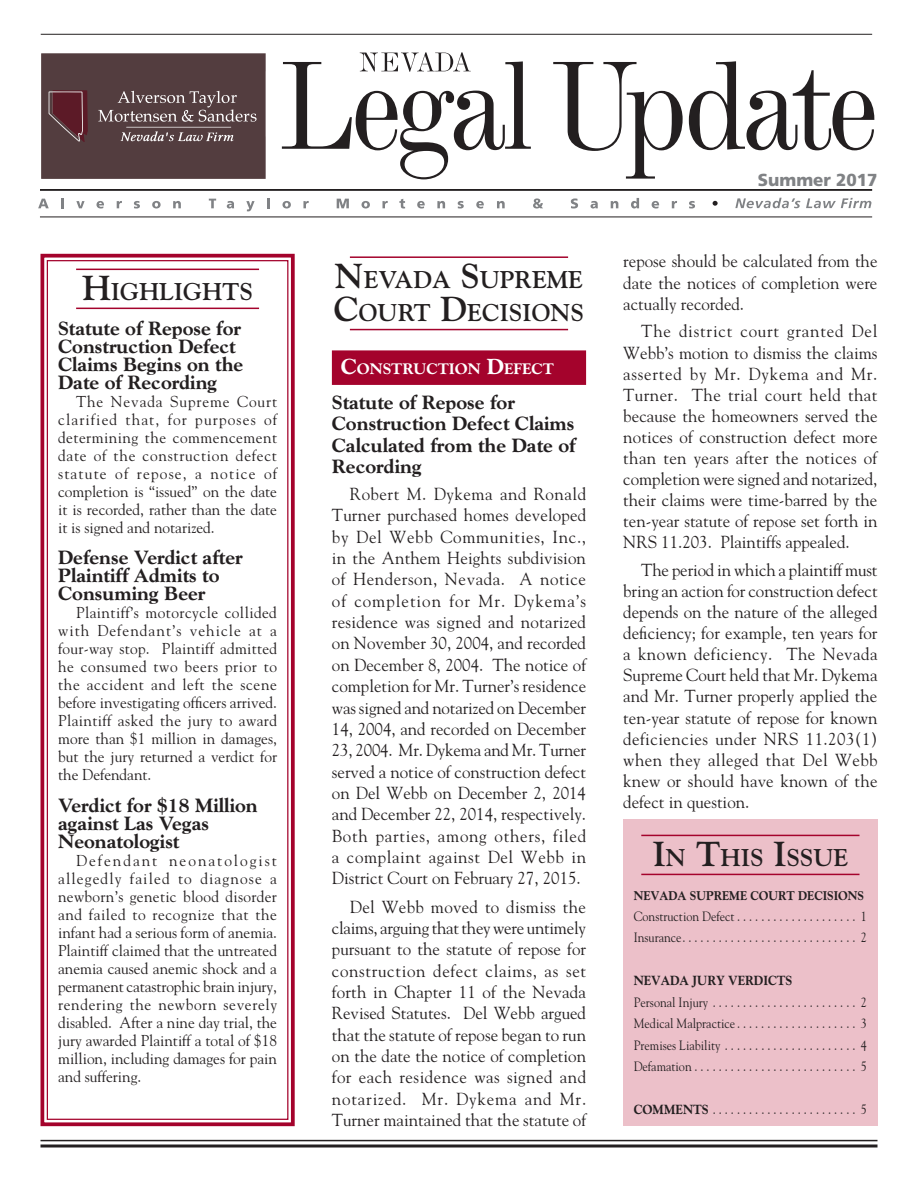
<style>
.page{position:relative;width:918px;height:1188px;background:#fff}
.page>*{position:absolute;margin:0;border:0;box-sizing:border-box;transform-origin:0 0}
.t1{font:700 24.15px/33.3px "Goudy";color:#231f20}
.Highlight_Subhead{font:800 19.5px/18px "Goudy";color:#231f20}
.Subhead{font:800 19.5px/21.3px "Goudy";color:#231f20}
.Body{font:17.4px/21.3px "Goudy";color:#231f20;text-align:justify}
.Body-2{font:900 17.4px "Frutiger";color:#808285}
.Body-3{font:15.75px/18px "Goudy";color:#231f20;text-align:justify}
.inline{font:800 15.45px "Goudy";color:#fff}
.Subhead-2{font:13.5px "Goudy";color:#231f20;scale:.9 1}
.Subhead-3{font:800 13.5px "Goudy";color:#231f20;scale:.9 1}
.Subhead-4{font:800 12.9px "Goudy";color:#231f20;scale:.9 1}
.s1{font-size:34.5px}
.s2{font-size:22.2px}
.s3{font-weight:800}
</style>
<div class="page">
<svg style="left:40px;top:253px;width:255px;height:874px"></svg>
<div style="left:47px;top:260px;width:241px;height:860px;border:1px solid #a4032c"></div>
<hr style="left:76px;top:269px;width:183px;height:1px;background:#a4032c">
<hr style="left:76px;top:308px;width:183px;height:1px;background:#a4032c">
<div style="left:623px;top:819px;width:255px;height:306px;background:#ecc0c9"></div>
<hr style="left:641px;top:835px;width:219px;height:1px;background:#a4032c">
<hr style="left:641px;top:874px;width:219px;height:1px;background:#a4032c">
<hr style="left:350px;top:256px;width:218px;height:2px;background:#a4032c">
<hr style="left:350px;top:329px;width:218px;height:1px;background:#a4032c">
<div style="left:332px;top:350px;width:254px;height:35px;background:#a4032c"></div>
<svg style="left:40px;top:1144px;width:838px;height:4px;background:#595657"></svg>
<hr style="left:40px;top:1140px;width:838px;height:1px;background:#231f20">
<hr style="left:41px;top:34px;width:831px;height:1px;background:#231f20">
<hr style="left:40px;top:217px;width:832px;height:1px;background:#231f20">
<hr style="left:40px;top:189px;width:832px;height:2px;background:#231f20">
<svg style="left:553px;top:62px;width:130px;height:117px"></svg>
<svg style="left:689px;top:61px;width:185px;height:89px"></svg>
<svg style="left:282px;top:52px;width:249px;height:127px"></svg>
<svg style="left:713px;top:201px;width:5px;height:5px"></svg>
<svg style="left:735px;top:198px;width:65px;height:10px"></svg>
<svg style="left:806px;top:198px;width:65px;height:10px"></svg>
<svg style="left:38px;top:199px;width:11px;height:9px"></svg>
<svg style="left:61px;top:198px;width:3px;height:10px"></svg>
<svg style="left:76px;top:201px;width:9px;height:7px"></svg>
<svg style="left:97px;top:201px;width:7px;height:8px"></svg>
<svg style="left:117px;top:201px;width:5px;height:7px"></svg>
<svg style="left:134px;top:201px;width:6px;height:8px"></svg>
<svg style="left:152px;top:201px;width:9px;height:8px"></svg>
<svg style="left:173px;top:201px;width:8px;height:7px"></svg>
<svg style="left:209px;top:199px;width:7px;height:9px"></svg>
<svg style="left:227px;top:201px;width:7px;height:8px"></svg>
<svg style="left:246px;top:201px;width:9px;height:10px"></svg>
<svg style="left:267px;top:198px;width:3px;height:10px"></svg>
<svg style="left:282px;top:201px;width:9px;height:8px"></svg>
<svg style="left:303px;top:201px;width:6px;height:7px"></svg>
<svg style="left:337px;top:199px;width:12px;height:9px"></svg>
<svg style="left:362px;top:201px;width:8px;height:8px"></svg>
<svg style="left:382px;top:201px;width:6px;height:7px"></svg>
<svg style="left:399px;top:199px;width:6px;height:10px"></svg>
<svg style="left:417px;top:201px;width:8px;height:8px"></svg>
<svg style="left:476px;top:201px;width:8px;height:8px"></svg>
<svg style="left:437px;top:201px;width:8px;height:7px"></svg>
<svg style="left:458px;top:201px;width:6px;height:8px"></svg>
<svg style="left:497px;top:201px;width:8px;height:7px"></svg>
<svg style="left:533px;top:198px;width:10px;height:11px"></svg>
<svg style="left:571px;top:198px;width:7px;height:11px"></svg>
<svg style="left:591px;top:201px;width:7px;height:8px"></svg>
<svg style="left:611px;top:201px;width:7px;height:7px"></svg>
<svg style="left:631px;top:198px;width:8px;height:11px"></svg>
<svg style="left:652px;top:201px;width:7px;height:8px"></svg>
<svg style="left:672px;top:201px;width:5px;height:7px"></svg>
<svg style="left:689px;top:201px;width:6px;height:8px"></svg>
<svg style="left:41px;top:53px;width:225px;height:126px;background:#5b4447"></svg>
<p class="t1" style="left:82px;top:275px;width:172px"><span class="s1">H</span>IGHLIGHTS</p>
<p class="Highlight_Subhead" style="left:58px;top:319px;width:187px">Statute of Repose for<br>Construction Defect<br>Claims Begins on the<br>Date of Recording</p>
<p class="Body-3" style="left:58px;top:392px;width:221px;text-indent:18px">The Nevada Supreme Court clarified that, for purposes of determining the commencement date of the construction defect statute of repose, a notice of completion is “issued” on the date it is recorded, rather than the date it is signed and notarized.</p>
<p class="Highlight_Subhead" style="left:58px;top:549px;width:186px">Defense Verdict after<br>Plaintiff Admits to<br>Consuming Beer</p>
<p class="Body-3" style="left:58px;top:603px;width:221px;text-indent:18px">Plaintiff’s motorcycle collided with Defendant’s vehicle at a four-way stop. Plaintiff admitted he consumed two beers prior to the accident and left the scene before investigating officers arrived.<br>Plaintiff asked the jury to award more than $1 million in damages, but the jury returned a verdict for the Defendant.</p>
<p class="Highlight_Subhead" style="left:58px;top:796px;width:201px">Verdict for $18 Million against Las Vegas<br>Neonatologist</p>
<p class="Body-3" style="left:58px;top:851px;width:221px;text-indent:18px">Defendant neonatologist allegedly failed to diagnose a newborn’s genetic blood disorder and failed to recognize that the infant had a serious form of anemia.<br>Plaintiff claimed that the untreated anemia caused anemic shock and a permanent catastrophic brain injury, rendering the newborn severely disabled. After a nine day trial, the jury awarded Plaintiff a total of $18 million, including damages for pain and suffering.</p>
<p class="t1" style="left:334px;top:263px;width:252px"><span class="s1">N</span>EVADA <span class="s1">S</span>UPREME<br><span class="s1">C</span>OURT <span class="s1">D</span>ECISIONS</p>
<p class="inline" style="left:341px;top:360px;width:215px"><span class="s2">C</span>ONSTRUCTION <span class="s2">D</span>EFECT</p>
<p class="Subhead" style="left:332px;top:392px;width:245px">Statute of Repose for<br>Construction Defect Claims<br>Calculated from the Date of<br>Recording</p>
<p class="Body" style="left:332px;top:483px;width:256px;text-indent:18px">Robert M. Dykema and Ronald Turner purchased homes developed by Del Webb Communities, Inc., in the Anthem Heights subdivision of Henderson, Nevada. A notice of completion for Mr. Dykema’s residence was signed and notarized on November 30, 2004, and recorded on December 8, 2004. The notice of completion for Mr. Turner’s residence was signed and notarized on December 14, 2004, and recorded on December 23, 2004. Mr. Dykema and Mr. Turner served a notice of construction defect on Del Webb on December 2, 2014 and December 22, 2014, respectively.<br>Both parties, among others, filed a complaint against Del Webb in District Court on February 27, 2015.</p>
<p class="Body" style="left:332px;top:895px;width:256px;text-indent:18px">Del Webb moved to dismiss the claims, arguing that they were untimely pursuant to the statute of repose for construction defect claims, as set forth in Chapter 11 of the Nevada Revised Statutes. Del Webb argued that the statute of repose began to run on the date the notice of completion for each residence was signed and notarized. Mr. Dykema and Mr.<br>Turner maintained that the statute of</p>
<p class="Body-2" style="left:758px;top:169px;width:121px">Summer 2017</p>
<p class="Body" style="left:623px;top:250px;width:256px">repose should be calculated from the date the notices of completion were actually recorded.</p>
<p class="Body" style="left:623px;top:320px;width:256px;text-indent:18px">The district court granted Del Webb’s motion to dismiss the claims asserted by Mr. Dykema and Mr.<br>Turner. The trial court held that because the homeowners served the notices of construction defect more than ten years after the notices of completion were signed and notarized, their claims were time-barred by the ten-year statute of repose set forth in NRS 11.203. Plaintiffs appealed.</p>
<p class="Body" style="left:623px;top:559px;width:256px;text-indent:18px">The period in which a plaintiff must bring an action for construction defect depends on the nature of the alleged deficiency; for example, ten years for a known deficiency. The Nevada Supreme Court held that Mr. Dykema and Mr. Turner properly applied the ten-year statute of repose for known deficiencies under NRS 11.203(1) when they alleged that Del Webb knew or should have known of the defect in question.</p>
<p class="t1" style="left:653px;top:841px;width:197px"><span class="s1">I</span>N <span class="s1">T</span>HIS <span class="s1">I</span>SSUE</p>
<p class="Subhead-4" style="left:634px;top:888px;width:257px">NEVADA SUPREME COURT DECISIONS</p>
<p class="Subhead-2" style="left:634px;top:908px;width:117px">Construction Defect.....................</p>
<p class="Subhead-2" style="left:861px;top:908px;width:8px">1</p>
<p class="Subhead-2" style="left:634px;top:929px;width:58px">Insurance..............................</p>
<p class="Subhead-2" style="left:861px;top:929px;width:8px">2</p>
<p class="Subhead-3" style="left:634px;top:973px;width:178px">NEVADA JURY VERDICTS</p>
<p class="Subhead-2" style="left:634px;top:994px;width:89px">Personal Injury.........................</p>
<p class="Subhead-2" style="left:861px;top:994px;width:8px">2</p>
<p class="Subhead-2" style="left:634px;top:1015px;width:118px">Medical Malpractice.....................</p>
<p class="Subhead-2" style="left:861px;top:1015px;width:8px">3</p>
<p class="Subhead-2" style="left:634px;top:1037px;width:103px">Premises Liability.......................</p>
<p class="Subhead-2" style="left:861px;top:1037px;width:8px">4</p>
<p class="Subhead-2" style="left:634px;top:1058px;width:69px">Defamation............................</p>
<p class="Subhead-2" style="left:861px;top:1058px;width:8px">5</p>
<p class="Subhead-2" style="left:634px;top:1101px;width:89px"><span class="s3">COMMENTS</span>.........................</p>
<p class="Subhead-2" style="left:861px;top:1101px;width:8px">5</p>
</div>
